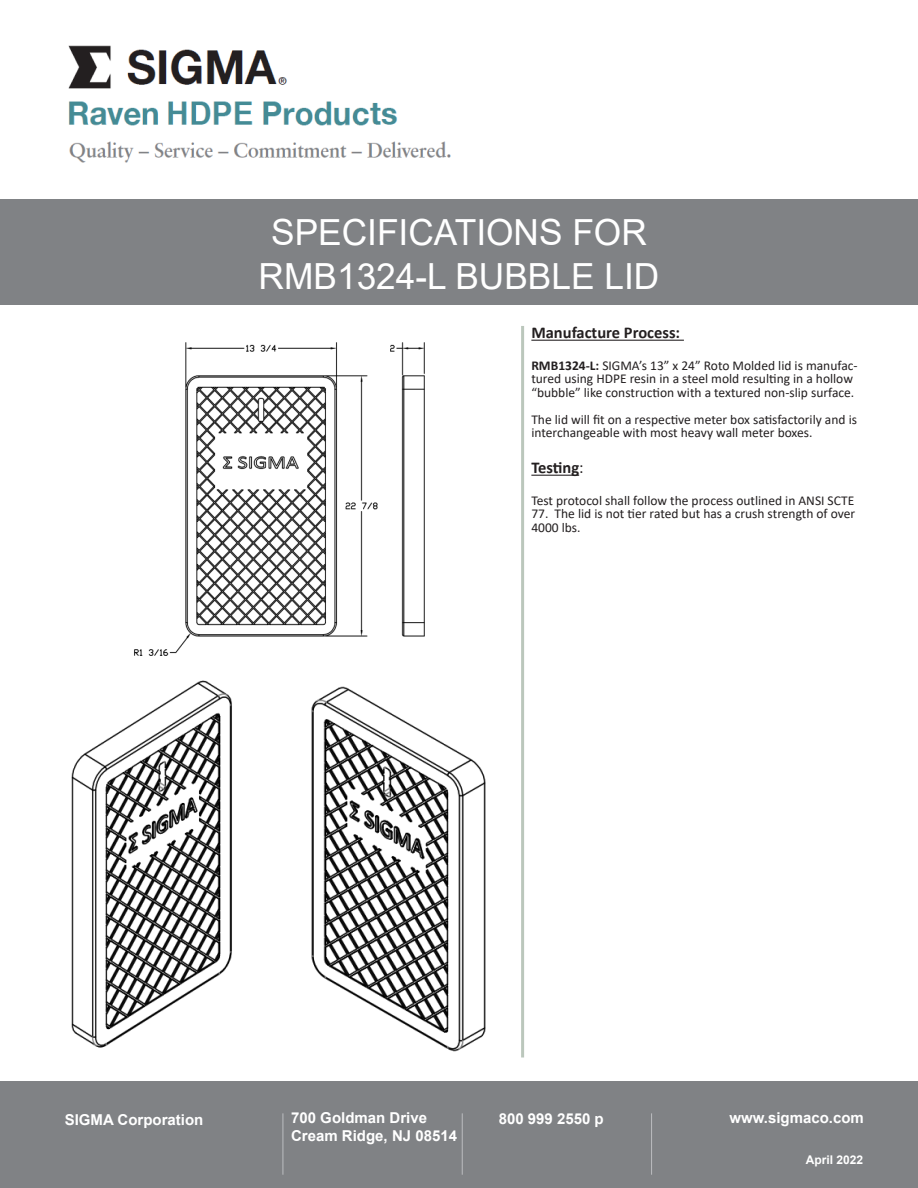
<style>
.page{position:relative;width:918px;height:1188px;background:#fff}
.page>*{position:absolute;margin:0;border:0;box-sizing:border-box;transform-origin:0 0}
.t1{font:36px "Arial";color:#fff}
.Locations_List{font:700 16.5px "Calibri";color:#231f20}
.t2{font:700 15px "Arial";color:#fff}
.Locations_List-2{font:13.5px/13.5px "Calibri";color:#231f20}
.t3{font:700 12px "Arial";color:#fff}
.s1{font-weight:700}
.s2{font-weight:400}
</style>
<div class="page">
<img style="left:68px;top:45px;width:383px;height:118px">
<div style="left:0;top:199px;width:918px;height:106px;background:#808285"></div>
<div style="left:0;top:1082px;width:918px;height:106px;background:#808285"></div>
<hr style="left:283px;top:1113px;width:1px;height:62px;background:#bcbdc0">
<hr style="left:462px;top:1113px;width:1px;height:62px;background:#bcbdc0">
<hr style="left:651px;top:1113px;width:1px;height:62px;background:#bcbdc0">
<hr style="left:531px;top:340px;width:153px;height:1px;background:#231f20">
<hr style="left:531px;top:475px;width:48px;height:1px;background:#231f20">
<hr style="left:521px;top:326px;width:3px;height:732px;background:#bbc7bc">
<img style="left:71px;top:680px;width:161px;height:368px">
<img style="left:311px;top:686px;width:175px;height:366px">
<div style="left:296px;top:1039px;width:74px;height:15px;background:#fff"></div>
<img style="left:134px;top:342px;width:291px;height:314px">
<p class="t1" style="left:271px;top:208px;width:377px">SPECIFICATIONS FOR</p>
<p class="t1" style="left:259px;top:251px;width:402px">RMB1324-L BUBBLE LID</p>
<p class="Locations_List" style="left:531px;top:321px;width:150px">Manufacture Process:</p>
<p class="Locations_List-2" style="left:531px;top:358px;width:328px"><span class="s1">RMB1324-L:</span> SIGMA’s 13” x 24” Roto Molded lid is manufac&shy;tured using HDPE resin in a steel mold resulting in a hollow “bubble” like construction with a textured non-slip surface.</p>
<p class="Locations_List-2" style="left:531px;top:412px;width:327px">The lid will fit on a respective meter box satisfactorily and is interchangeable with most heavy wall meter boxes.</p>
<p class="Locations_List" style="left:531px;top:456px;width:54px">Testing<span class="s2">:</span></p>
<p class="Locations_List-2" style="left:531px;top:493px;width:324px">Test protocol shall follow the process outlined in ANSI SCTE</p>
<p class="Locations_List-2" style="left:531px;top:507px;width:325px">77. The lid is not tier rated but has a crush strength of over<br>4000 lbs.</p>
<p class="t2" style="left:291px;top:1107px;width:137px">700 Goldman Drive</p>
<p class="t2" style="left:291px;top:1125px;width:167px">Cream Ridge, NJ 08514</p>
<p class="t2" style="left:65px;top:1109px;width:140px">SIGMA Corporation</p>
<p class="t2" style="left:499px;top:1108px;width:107px">800 999 2550 p</p>
<p class="t2" style="left:730px;top:1107px;width:136px">www.sigmaco.com</p>
<p class="t3" style="left:806px;top:1151px;width:59px">April 2022</p>
</div>
